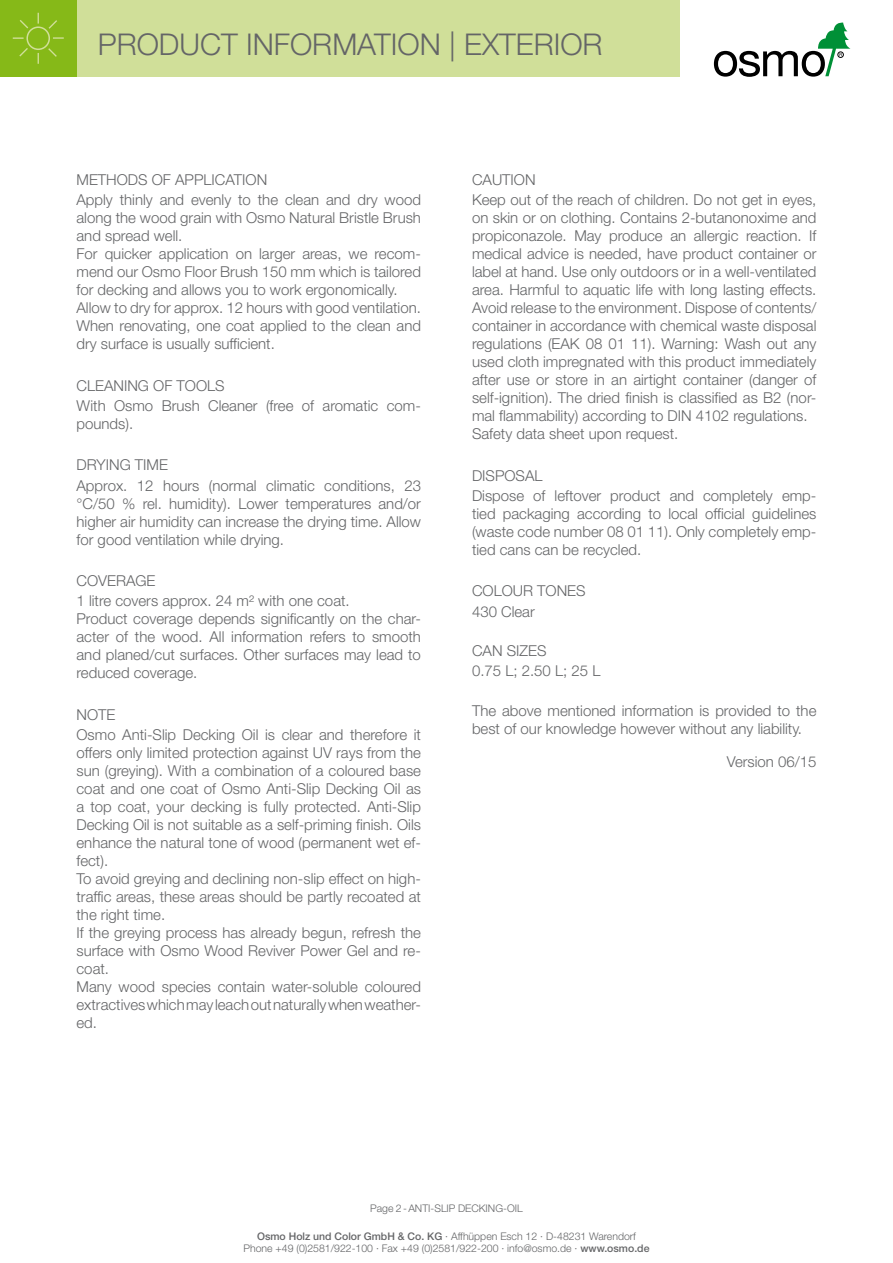
<style>
.page{position:relative;width:893px;height:1263px;background:#fff}
.page>*{position:absolute;margin:0;border:0;box-sizing:border-box;transform-origin:0 0}
.t1{font:300 30px "Helvetica Neue";color:#646567}
.t2{font:300 15px/18px "Helvetica Neue";color:#646567}
.t3{font:300 10.5px/12.6px "Helvetica Neue";color:#646567;text-align:center}
.s1{font-weight:500}
</style>
<div class="page">
<div style="left:77px;top:0;width:603px;height:77px;background:#d0df99"></div>
<div style="left:0;top:0;width:77px;height:77px;background:#86b918"></div>
<svg style="left:12px;top:12px;width:52px;height:52px"></svg>
<svg style="left:714px;top:23px;width:136px;height:54px"></svg>
<h1 class="t1" style="left:98px;top:26px;width:506px">PRODUCT INFORMATION | EXTERIOR</h1>
<p class="t2" style="left:77px;top:169px;width:346px;line-height:20.1px">METHODS OF APPLICATION<br>Apply thinly and evenly to the clean and dry wood</p>
<p class="t2" style="left:77px;top:209px;width:346px">along the wood grain with Osmo Natural Bristle Brush and spread well.<br>For quicker application on larger areas, we recom&shy;mend our Osmo Floor Brush 150 mm which is tailored for decking and allows you to work ergonomically.<br>Allow to dry for approx. 12 hours with good ventilation.<br>When renovating, one coat applied to the clean and dry surface is usually sufficient.</p>
<p class="t2" style="left:77px;top:375px;width:346px;line-height:20.1px">CLEANING OF TOOLS<br>With Osmo Brush Cleaner (free of aromatic com-</p>
<p class="t2" style="left:77px;top:414px;width:58px">pounds).</p>
<p class="t2" style="left:77px;top:455px;width:346px;line-height:20.1px">DRYING TIME<br>Approx. 12 hours (normal climatic conditions, 23</p>
<p class="t2" style="left:77px;top:494px;width:346px;text-align:justify">°C/50 % rel. humidity). Lower temperatures and/or higher air humidity can increase the drying time. Allow for good ventilation while drying.</p>
<p class="t2" style="left:77px;top:570px;width:275px;line-height:20.1px">COVERAGE<br>1 litre covers approx. 24 m² with one coat.</p>
<p class="t2" style="left:77px;top:610px;width:346px;text-align:justify">Product coverage depends significantly on the char&shy;acter of the wood. All information refers to smooth and planed/cut surfaces. Other surfaces may lead to reduced coverage.</p>
<p class="t2" style="left:77px;top:704px;width:346px;line-height:20.1px">NOTE<br>Osmo Anti-Slip Decking Oil is clear and therefore it</p>
<p class="t2" style="left:77px;top:743px;width:346px">offers only limited protection against UV rays from the sun (greying). With a combination of a coloured base coat and one coat of Osmo Anti-Slip Decking Oil as a top coat, your decking is fully protected. Anti-Slip Decking Oil is not suitable as a self-priming finish. Oils enhance the natural tone of wood (permanent wet ef&shy;fect).<br>To avoid greying and declining non-slip effect on high&shy;traffic areas, these areas should be partly recoated at the right time.<br>If the greying process has already begun, refresh the surface with Osmo Wood Reviver Power Gel and re&shy;coat.<br>Many wood species contain water-soluble coloured extractives which may leach out naturally when weather&shy;ed.</p>
<p class="t2" style="left:472px;top:169px;width:346px;line-height:20.1px">CAUTION<br>Keep out of the reach of children. Do not get in eyes,</p>
<p class="t2" style="left:472px;top:209px;width:346px">on skin or on clothing. Contains 2-butanonoxime and propiconazole. May produce an allergic reaction. If medical advice is needed, have product container or label at hand. Use only outdoors or in a well-ventilated area. Harmful to aquatic life with long lasting effects.<br>Avoid release to the environment. Dispose of contents/ container in accordance with chemical waste disposal regulations (EAK 08 01 11). Warning: Wash out any used cloth impregnated with this product immediately after use or store in an airtight container (danger of self-ignition). The dried finish is classified as B2 (nor&shy;mal flammability) according to DIN 4102 regulations.<br>Safety data sheet upon request.</p>
<p class="t2" style="left:472px;top:465px;width:346px;line-height:20.1px">DISPOSAL<br>Dispose of leftover product and completely emp-</p>
<p class="t2" style="left:472px;top:504px;width:346px;text-align:justify">tied packaging according to local official guidelines (waste code number 08 01 11). Only completely emp&shy;tied cans can be recycled.</p>
<p class="t2" style="left:472px;top:581px;width:115px;line-height:20.1px">COLOUR TONES<br>430 Clear</p>
<p class="t2" style="left:472px;top:640px;width:130px;line-height:20.1px">CAN SIZES<br>0.75 L; 2.50 L; 25 L</p>
<p class="t2" style="left:472px;top:701px;width:346px">The above mentioned information is provided to the best of our knowledge however without any liability.</p>
<p class="t2" style="left:727px;top:752px;width:91px">Version 06/15</p>
<p class="t3" style="left:370px;top:1202px;width:154px">Page 2-ANTI-SLIP DECKING-OIL</p>
<p class="t3" style="left:243px;top:1229px;width:408px"><span class="s1">Osmo Holz und Color GmbH &amp; Co. KG</span> · Affhüppen Esch 12 · D-48231 Warendorf<br>Phone +49 (0)2581/922-100 · Fax +49 (0)2581/922-200 · info@osmo.de · <span class="s1">www.osmo.de</span></p>
</div>
